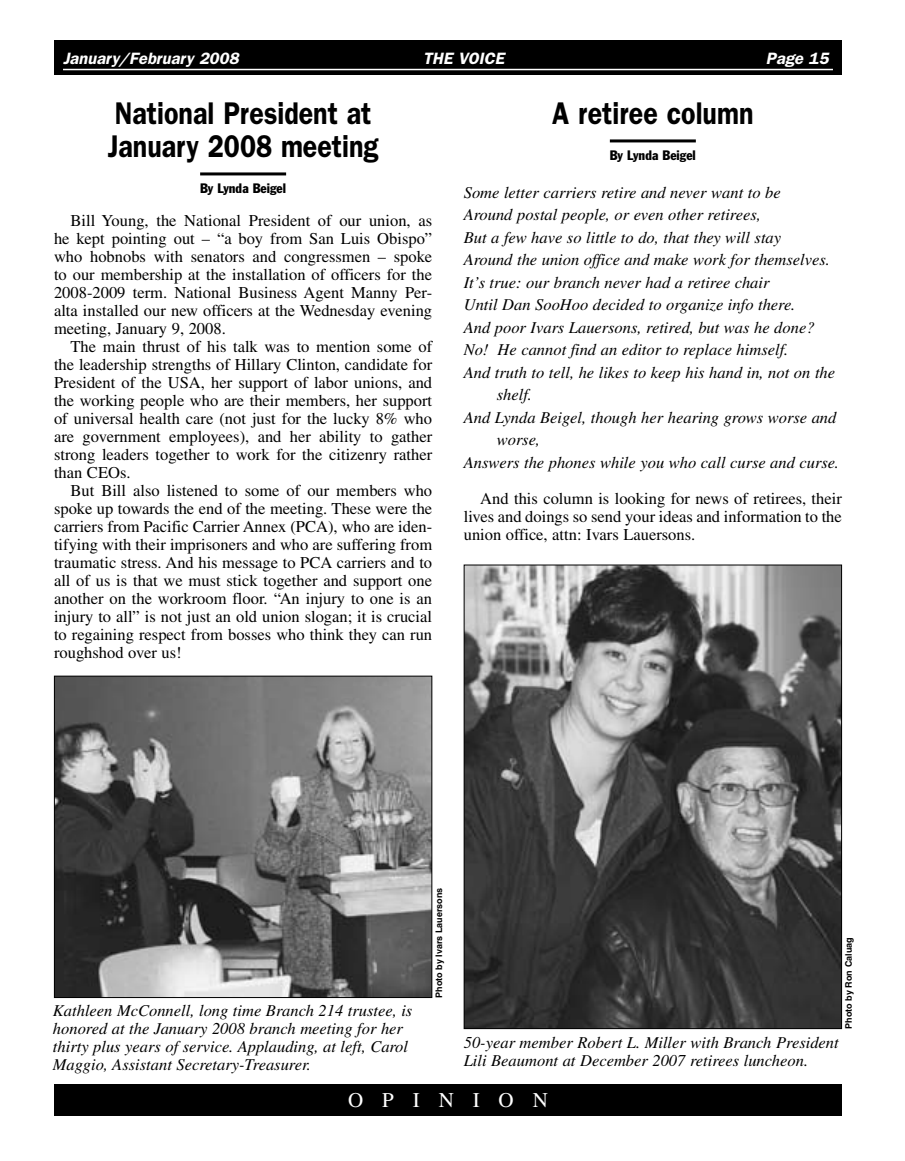
<style>
.page{position:relative;width:905px;height:1161px;background:#fff}
.page>*{position:absolute;margin:0;border:0;box-sizing:border-box;transform-origin:0 0}
.t1{font:600 31.5px/33px "Franklin Gothic";color:#000;scale:.85 1}
.t2{font:21px "Times";letter-spacing:.9em;color:#fff}
.t3{font:16.5px/18px "Times";color:#000;text-align:justify}
.t4{font:italic 16.5px/18px "Times";color:#000}
.t5{font:italic 600 16.5px "Franklin Gothic";color:#fff}
.t6{font:condensed 13.5px "Franklin Gothic";color:#000}
.t7{font:700 9px "Helvetica";color:#000}
</style>
<div class="page">
<div style="left:54px;top:40px;width:788px;height:35px;background:#000"></div>
<hr style="left:63px;top:69px;width:769px;height:1px;background:#fff">
<div style="left:54px;top:1084px;width:788px;height:32px;background:#000"></div>
<hr style="left:200px;top:172px;width:86px;height:3px;background:#000">
<hr style="left:610px;top:139px;width:85px;height:3px;background:#000">
<img style="left:466px;top:567px;width:374px;height:460px">
<img style="left:56px;top:678px;width:374px;height:318px">
<div style="left:54px;top:676px;width:378px;height:322px;border:1px solid #000"></div>
<p class="t5" style="left:63px;top:49px;width:177px">January/February 2008</p>
<p class="t5" style="left:423px;top:49px;width:83px">THE VOICE</p>
<p class="t5" style="left:765px;top:49px;width:64px">Page 15</p>
<h1 class="t1" style="left:108px;top:96px;width:320px">National President at<br>January 2008 meeting</h1>
<p class="t6" style="left:200px;top:180px;width:87px">By Lynda Beigel</p>
<p class="t3" style="left:54px;top:212px;width:380px;text-indent:16px">Bill Young, the National President of our union, as he kept pointing out – “a boy from San Luis Obispo” who hobnobs with senators and congressmen – spoke to our membership at the installation of officers for the 2008-2009 term. National Business Agent Manny Per&shy;alta installed our new officers at the Wednesday evening meeting, January 9, 2008.</p>
<p class="t3" style="left:54px;top:338px;width:380px;text-indent:16px">The main thrust of his talk was to mention some of the leadership strengths of Hillary Clinton, candidate for President of the USA, her support of labor unions, and the working people who are their members, her support of universal health care (not just for the lucky 8% who are government employees), and her ability to gather strong leaders together to work for the citizenry rather than CEOs.</p>
<p class="t3" style="left:54px;top:482px;width:380px;text-indent:16px">But Bill also listened to some of our members who spoke up towards the end of the meeting. These were the carriers from Pacific Carrier Annex (PCA), who are iden&shy;tifying with their imprisoners and who are suffering from traumatic stress. And his message to PCA carriers and to all of us is that we must stick together and support one another on the workroom floor. “An injury to one is an injury to all” is not just an old union slogan; it is crucial to regaining respect from bosses who think they can run roughshod over us!</p>
<h1 class="t1" style="left:552px;top:96px;width:238px">A retiree column</h1>
<p class="t6" style="left:610px;top:147px;width:87px">By Lynda Beigel</p>
<p class="t4" style="left:464px;top:183px;width:318px">Some letter carriers retire and never want to be</p>
<p class="t4" style="left:464px;top:206px;width:299px">Around postal people, or even other retirees,</p>
<p class="t4" style="left:464px;top:228px;width:319px">But a few have so little to do, that they will stay</p>
<p class="t4" style="left:464px;top:251px;width:368px">Around the union office and make work for themselves.</p>
<p class="t4" style="left:464px;top:273px;width:307px">It’s true: our branch never had a retiree chair</p>
<p class="t4" style="left:464px;top:296px;width:333px">Until Dan SooHoo decided to organize info there.</p>
<p class="t4" style="left:464px;top:318px;width:352px">And poor Ivars Lauersons, retired, but was he done?</p>
<p class="t4" style="left:464px;top:341px;width:326px">No! He cannot find an editor to replace himself.</p>
<p class="t4" style="left:464px;top:363px;width:373px">And truth to tell, he likes to keep his hand in, not on the</p>
<p class="t4" style="left:496px;top:386px;width:37px">shelf.</p>
<p class="t4" style="left:464px;top:408px;width:374px">And Lynda Beigel, though her hearing grows worse and</p>
<p class="t4" style="left:496px;top:431px;width:45px">worse,</p>
<p class="t4" style="left:464px;top:453px;width:377px">Answers the phones while you who call curse and curse.</p>
<p class="t3" style="left:464px;top:489px;width:379px;text-indent:16px">And this column is looking for news of retirees, their lives and doings so send your ideas and information to the union office, attn: Ivars Lauersons.</p>
<p class="t4" style="left:53px;top:1002px;width:361px">Kathleen McConnell, long time Branch 214 trustee, is honored at the January 2008 branch meeting for her thirty plus years of service. Applauding, at left, Carol Maggio, Assistant Secretary-Treasurer.</p>
<p class="t7" style="left:433px;top:998px;width:112px;rotate:-90deg">Photo by Ivars Lauersons</p>
<p class="t7" style="left:843px;top:1029px;width:93px;rotate:-90deg">Photo by Ron Caluag</p>
<p class="t4" style="left:464px;top:1033px;width:376px">50-year member Robert L. Miller with Branch President<br>Lili Beaumont at December 2007 retirees luncheon.</p>
<p class="t2" style="left:348px;top:1088px;width:201px">OPINION</p>
</div>
